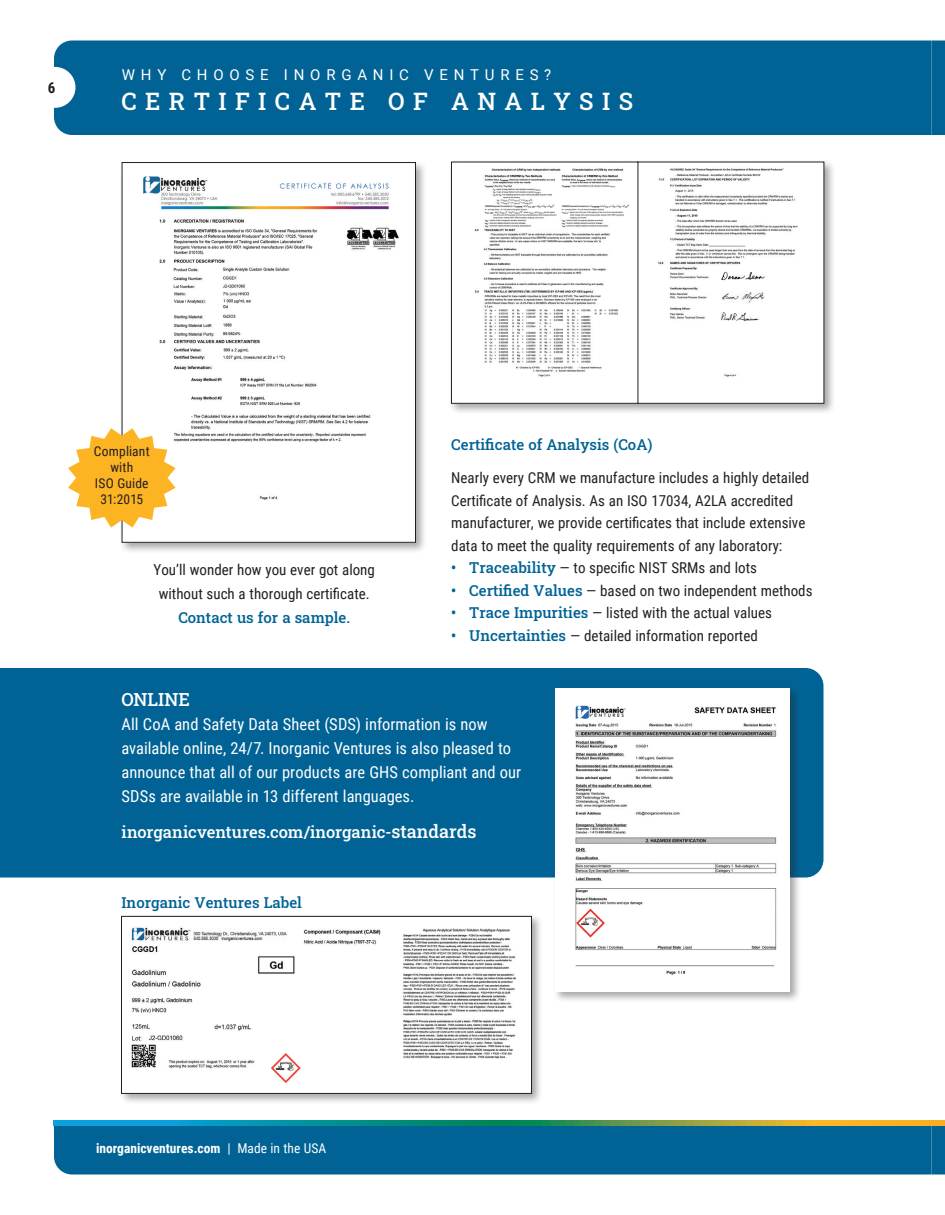
<style>
.page{position:relative;width:945px;height:1215px;background:#fff}
.page>*{position:absolute;margin:0;border:0;box-sizing:border-box;transform-origin:0 0}
.t1{font:500 24px "Roboto Slab";letter-spacing:.35em;color:#fff}
.t2{font:500 18px "Roboto Slab";color:#fff}
.t3{font:16.5px/24px "Roboto Condensed";color:#fff}
.t4{font:500 16.5px "Roboto Slab";color:#fff}
.t5{font:15px/22.5px "Roboto Condensed";color:#231f20}
.t6{font:500 15px "Roboto Slab";color:#016395}
.t7{font:15px "Roboto";letter-spacing:.385em;color:#fff}
.t8{font:700 15px "Roboto Condensed";color:#231f20}
.t9{font:700 13.5px "Roboto Condensed";color:#fff}
.t10{font:13.5px/15.8px "Roboto Condensed";letter-spacing:.01em;color:#231f20;text-align:center}
.s1{font-family:"Roboto Slab";font-weight:500;color:#016395}
.s2{font-size:18px}
.s3{font-weight:400}
</style>
<div class="page">
<div style="left:54px;top:40px;width:878px;height:95px;background:#016395"></div>
<svg style="left:932px;top:40px;width:13px;height:95px"></svg>
<div style="left:35px;top:67px;width:41px;height:41px;background:#fff;border-radius:50%"></div>
<div style="left:54px;top:1125px;width:891px;height:49px;background:#016395"></div>
<div style="left:0;top:668px;width:824px;height:210px;background:#016395"></div>
<svg style="left:54px;top:1120px;width:891px;height:5px;background:#519c71"></svg>
<div style="left:119px;top:160px;width:308px;height:394px;background:#231f20;opacity:.4"></div>
<img style="left:124px;top:164px;width:290px;height:376px">
<div style="left:122px;top:162px;width:294px;height:380px;border:1px solid #231f20"></div>
<div style="left:553px;top:686px;width:248px;height:317px;background:#231f20;opacity:.4"></div>
<img style="left:556px;top:688px;width:234px;height:304px">
<div style="left:119px;top:914px;width:424px;height:191px;background:#231f20;opacity:.4"></div>
<div style="left:122px;top:916px;width:409px;height:177px;background:#fff"></div>
<img style="left:131px;top:927px;width:385px;height:157px">
<div style="left:121px;top:916px;width:411px;height:178px;border:1px solid #231f20"></div>
<div style="left:449px;top:159px;width:386px;height:256px;background:#231f20;opacity:.4"></div>
<img style="left:453px;top:164px;width:369px;height:237px">
<svg style="left:68px;top:428px;width:108px;height:100px"></svg>
<p class="t8" style="left:48px;top:77px;width:9px">6</p>
<p class="t7" style="left:122px;top:64px;width:431px">WHY CHOOSE INORGANIC VENTURES?</p>
<h1 class="t1" style="left:122px;top:85px;width:513px">CERTIFICATE OF ANALYSIS</h1>
<p class="t10" style="left:94px;top:443px;width:57px">Compliant with<br>ISO Guide<br>31:2015</p>
<p class="t5" style="left:154px;top:557px;width:223px;line-height:24px;text-align:center">You’ll wonder how you ever got along without such a thorough certificate.</p>
<p class="t6" style="left:178px;top:608px;width:173px">Contact us for a sample.</p>
<p class="t6" style="left:451px;top:435px;width:203px">Certificate of Analysis (CoA)</p>
<p class="t5" style="left:451px;top:466px;width:360px">Nearly every CRM we manufacture includes a highly detailed Certificate of Analysis. As an ISO 17034, A2LA accredited manufacturer, we provide certificates that include extensive data to meet the quality requirements of any laboratory:</p>
<p class="t5" style="left:451px;top:556px;width:307px"><span class="s1">• Traceability</span> — to specific NIST SRMs and lots</p>
<p class="t5" style="left:451px;top:579px;width:363px"><span class="s1">• Certified Values</span> — based on two independent methods</p>
<p class="t5" style="left:451px;top:601px;width:322px"><span class="s1">• Trace Impurities</span> — listed with the actual values</p>
<p class="t5" style="left:451px;top:624px;width:308px"><span class="s1">• Uncertainties</span> — detailed information reported</p>
<p class="t2" style="left:122px;top:687px;width:70px">ONLINE</p>
<p class="t3" style="left:122px;top:712px;width:401px">All CoA and Safety Data Sheet (SDS) information is now available online, 24/7. Inorganic Ventures is also pleased to announce that all of our products are GHS compliant and our SDSs are available in 13 different languages.</p>
<p class="t4" style="left:122px;top:821px;width:356px">inorganicventures.com/inorganic-<span class="s2">standards</span></p>
<p class="t6" style="left:122px;top:893px;width:182px">Inorganic Ventures Label</p>
<p class="t9" style="left:96px;top:1139px;width:232px">inorganicventures.com <span class="s3">| Made in the USA</span></p>
</div>
